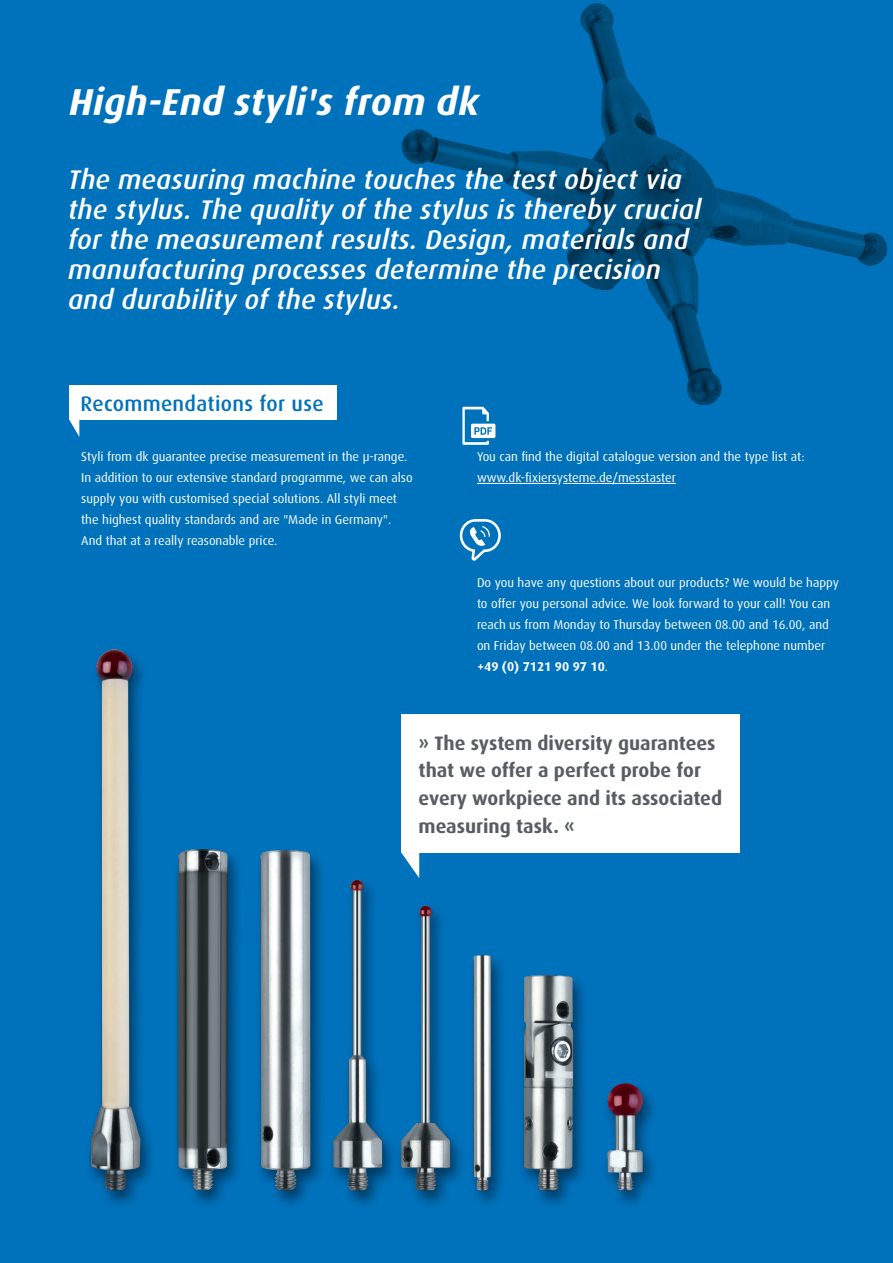
<style>
.page{position:relative;width:893px;height:1263px;background:#0072bc}
.page>*{position:absolute;margin:0;border:0;box-sizing:border-box;transform-origin:0 0}
.t1{font:italic 700 37.5px "Dax Pro";letter-spacing:.01em;color:#fff}
.t2{font:italic 500 27px/30px "Dax Pro";letter-spacing:.01em;color:#fff}
.t3{font:500 21px "Dax Pro";letter-spacing:.015em;color:#0072bc}
.t4{font:700 19.5px/27.8px "Dax Pro";color:#585d60}
.t5{font:12.75px/21px "Dax Pro";color:#fff}
.s1{font-weight:700}
</style>
<div class="page">
<img style="left:89px;top:649px;width:565px;height:556px">
<img style="left:401px;top:1px;width:487px;height:427px">
<svg style="left:402px;top:853px;width:17px;height:25px"></svg>
<div style="left:402px;top:714px;width:338px;height:139px;background:#fff"></div>
<hr style="left:477px;top:483px;width:80px;height:1px;background:#fff">
<hr style="left:563px;top:483px;width:113px;height:1px;background:#fff">
<div style="left:69px;top:385px;width:268px;height:34px;background:#fff"></div>
<svg style="left:69px;top:419px;width:10px;height:17px"></svg>
<svg style="left:462px;top:407px;width:33px;height:38px"></svg>
<svg style="left:460px;top:519px;width:41px;height:42px"></svg>
<h1 class="t1" style="left:69px;top:78px;width:411px">High-End styli's from dk</h1>
<p class="t2" style="left:68px;top:164px;width:635px">The measuring machine touches the test object via the stylus. The quality of the stylus is thereby crucial for the measurement results. Design, materials and manufacturing processes determine the precision and durability of the stylus.</p>
<h3 class="t3" style="left:81px;top:390px;width:245px">Recommendations for use</h3>
<p class="t5" style="left:81px;top:446px;width:333px">Styli from dk guarantee precise measurement in the µ-range.<br>In addition to our extensive standard programme, we can also supply you with customised special solutions. All styli meet the highest quality standards and are "Made in Germany".<br>And that at a really reasonable price.</p>
<p class="t5" style="left:477px;top:446px;width:329px">You can find the digital catalogue version and the type list at: www.dk-fixiersysteme.de/messtaster</p>
<p class="t5" style="left:477px;top:572px;width:363px">Do you have any questions about our products? We would be happy to offer you personal advice. We look forward to your call! You can reach us from Monday to Thursday between 08.00 and 16.00, and on Friday between 08.00 and 13.00 under the telephone number <span class="s1">+49 (0) 7121 90 97 10</span>.</p>
<h3 class="t4" style="left:419px;top:728px;width:305px">» The system diversity guarantees that we offer a perfect probe for every workpiece and its associated measuring task. «</h3>
</div>
